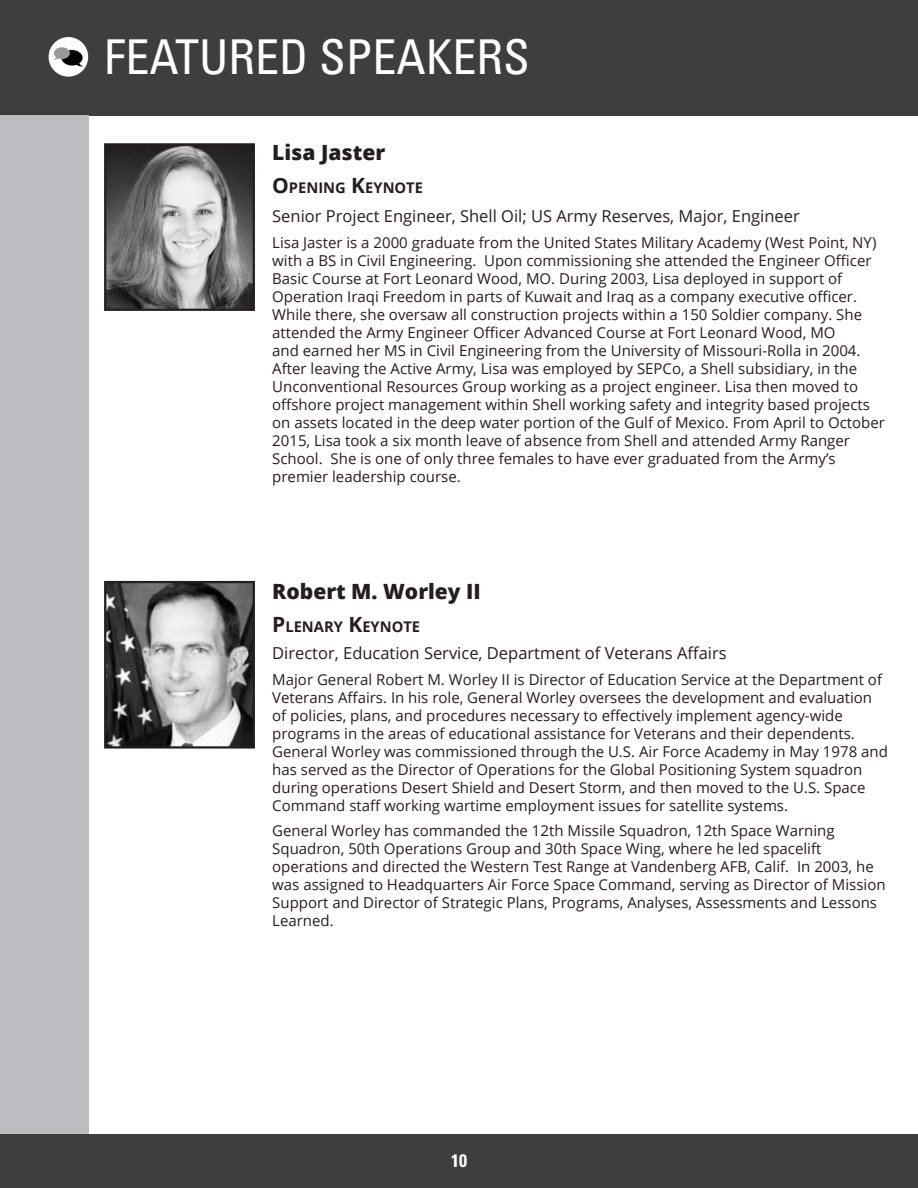
<style>
.page{position:relative;width:918px;height:1188px;background:#fff}
.page>*{position:absolute;margin:0;border:0;box-sizing:border-box;transform-origin:0 0}
.Header_-_Date{font:condensed 48px "Univers LT Std";color:#fff}
.t1{font:800 21px "Open Sans";color:#231f20}
.t2{font:700 condensed 18px "Univers LT Std";color:#fff}
.Header_-_Date-2{font:16.5px "Open Sans";color:#231f20}
.Header_-_Date-3{font:15px/18px "Open Sans";color:#231f20}
.t3{font:700 14.7px "Open Sans";color:#231f20}
.s1{font-size:21px}
</style>
<div class="page">
<div style="left:0;top:1134px;width:918px;height:54px;background:#3e3e3f"></div>
<div style="left:0;top:0;width:918px;height:115px;background:#3e3e3f"></div>
<div style="left:0;top:115px;width:89px;height:1019px;background:#bcbdc0"></div>
<div style="left:49px;top:37px;width:39px;height:40px;background:#fff;border-radius:50%"></div>
<svg style="left:53px;top:47px;width:31px;height:20px"></svg>
<img style="left:107px;top:146px;width:145px;height:162px">
<div style="left:104px;top:143px;width:151px;height:168px;border:2px solid #231f20"></div>
<img style="left:107px;top:584px;width:145px;height:162px">
<div style="left:104px;top:581px;width:151px;height:168px;border:2px solid #231f20"></div>
<p class="Header_-_Date" style="left:104px;top:26px;width:427px">FEATURED SPEAKERS</p>
<p class="t1" style="left:272px;top:137px;width:114px">Lisa Jaster</p>
<p class="t3" style="left:272px;top:177px;width:152px"><span class="s1">O</span>PENING <span class="s1">K</span>EYNOTE</p>
<p class="Header_-_Date-2" style="left:272px;top:205px;width:529px">Senior Project Engineer, Shell Oil; US Army Reserves, Major, Engineer</p>
<p class="Header_-_Date-3" style="left:272px;top:233px;width:614px">Lisa Jaster is a 2000 graduate from the United States Military Academy (West Point, NY) with a BS in Civil Engineering. Upon commissioning she attended the Engineer Officer Basic Course at Fort Leonard Wood, MO. During 2003, Lisa deployed in support of Operation Iraqi Freedom in parts of Kuwait and Iraq as a company executive officer.<br>While there, she oversaw all construction projects within a 150 Soldier company. She attended the Army Engineer Officer Advanced Course at Fort Leonard Wood, MO<br>and earned her MS in Civil Engineering from the University of Missouri-Rolla in 2004.<br>After leaving the Active Army, Lisa was employed by SEPCo, a Shell subsidiary, in the Unconventional Resources Group working as a project engineer. Lisa then moved to offshore project management within Shell working safety and integrity based projects on assets located in the deep water portion of the Gulf of Mexico. From April to October 2015, Lisa took a six month leave of absence from Shell and attended Army Ranger School. She is one of only three females to have ever graduated from the Army’s premier leadership course.</p>
<p class="t1" style="left:272px;top:575px;width:210px">Robert M. Worley II</p>
<p class="t3" style="left:272px;top:616px;width:149px"><span class="s1">P</span> LENARY <span class="s1">K</span>EYNOTE</p>
<p class="Header_-_Date-2" style="left:272px;top:642px;width:456px">Director, Education Service, Department of Veterans Affairs</p>
<p class="Header_-_Date-3" style="left:272px;top:670px;width:617px">Major General Robert M. Worley II is Director of Education Service at the Department of Veterans Affairs. In his role, General Worley oversees the development and evaluation of policies, plans, and procedures necessary to effectively implement agency-wide programs in the areas of educational assistance for Veterans and their dependents.<br>General Worley was commissioned through the U.S. Air Force Academy in May 1978 and has served as the Director of Operations for the Global Positioning System squadron during operations Desert Shield and Desert Storm, and then moved to the U.S. Space Command staff working wartime employment issues for satellite systems.</p>
<p class="Header_-_Date-3" style="left:272px;top:821px;width:615px">General Worley has commanded the 12th Missile Squadron, 12th Space Warning Squadron, 50th Operations Group and 30th Space Wing, where he led spacelift operations and directed the Western Test Range at Vandenberg AFB, Calif. In 2003, he was assigned to Headquarters Air Force Space Command, serving as Director of Mission Support and Director of Strategic Plans, Programs, Analyses, Assessments and Lessons Learned.</p>
<p class="t2" style="left:451px;top:1149px;width:17px">10</p>
</div>
